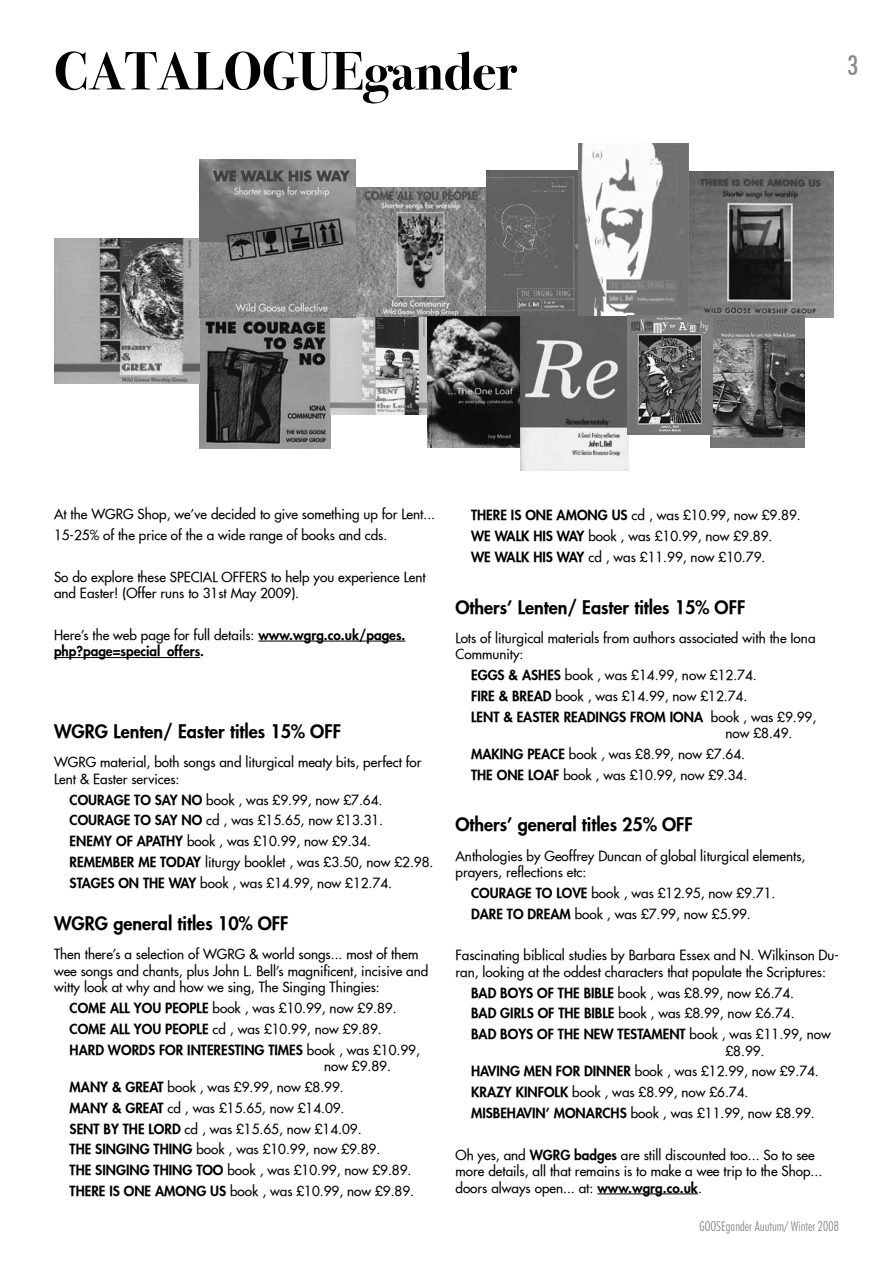
<style>
.page{position:relative;width:893px;height:1263px;background:#fff}
.page>*{position:absolute;margin:0;border:0;box-sizing:border-box;transform-origin:0 0}
.t1{font:54px "Bodoni Svty Two ITCTT Bold";color:#000}
.t2{font:500 condensed 27px "Futura BT";color:#87888a}
.t3{font:800 18px "Futura";color:#000}
.t4{font:13.5px/20.9px "Futura";color:#000}
.t5{font:800 13.5px/16.5px "Futura";color:#000}
.t6{font:300 condensed 13.5px "Futura BT";color:#87888a}
.s1{font-weight:400}
.s2{font-weight:800}
</style>
<div class="page">
<hr style="left:258px;top:641px;width:147px;height:1px;background:#000">
<hr style="left:54px;top:657px;width:146px;height:1px;background:#000">
<hr style="left:597px;top:1193px;width:101px;height:1px;background:#000">
<img style="left:355px;top:188px;width:131px;height:129px">
<img style="left:199px;top:317px;width:131px;height:131px">
<img style="left:54px;top:238px;width:146px;height:146px">
<img style="left:688px;top:172px;width:145px;height:145px">
<img style="left:711px;top:315px;width:93px;height:132px">
<img style="left:330px;top:317px;width:98px;height:98px">
<img style="left:486px;top:171px;width:92px;height:145px">
<img style="left:578px;top:144px;width:110px;height:172px">
<img style="left:428px;top:316px;width:92px;height:132px">
<img style="left:520px;top:316px;width:108px;height:155px">
<img style="left:199px;top:160px;width:156px;height:157px">
<img style="left:628px;top:315px;width:84px;height:119px">
<h1 class="t1" style="left:54px;top:27px;width:465px">CATALOGUEgander</h1>
<h2 class="t2" style="left:848px;top:49px;width:12px">3</h2>
<p class="t4" style="left:54px;top:504px;width:383px">At the WGRG Shop, we’ve decided to give something up for Lent...<br>15-25% of the price of the a wide range of books and cds.</p>
<p class="t4" style="left:54px;top:568px;width:373px;line-height:16.5px">So do explore these SPECIAL OFFERS to help you experience Lent and Easter! (Offer runs to 31st May 2009).</p>
<p class="t5" style="left:54px;top:626px;width:353px"><span class="s1">Here’s the web page for full details:</span> www.wgrg.co.uk/pages. php?page=special_offers.</p>
<h3 class="t3" style="left:54px;top:720px;width:289px">WGRG Lenten/ Easter titles 15% OFF</h3>
<p class="t4" style="left:54px;top:754px;width:369px;line-height:16.5px">WGRG material, both songs and liturgical meaty bits, perfect for<br>Lent &amp; Easter services:</p>
<p class="t4" style="left:70px;top:789px;width:365px"><span class="s2">COURAGE TO SAY NO</span> book , was £9.99, now £7.64.<br><span class="s2">COURAGE TO SAY NO</span> cd , was £15.65, now £13.31.<br><span class="s2">ENEMY OF APATHY</span> book , was £10.99, now £9.34.<br><span class="s2">REMEMBER ME TODAY</span> liturgy booklet , was £3.50, now £2.98.<br><span class="s2">STAGES ON THE WAY</span> book , was £14.99, now £12.74.</p>
<h3 class="t3" style="left:54px;top:912px;width:236px">WGRG general titles 10% OFF</h3>
<p class="t4" style="left:54px;top:946px;width:376px;line-height:16.5px">Then there’s a selection of WGRG &amp; world songs... most of them wee songs and chants, plus John L. Bell’s magnificent, incisive and witty look at why and how we sing, The Singing Thingies:</p>
<p class="t4" style="left:70px;top:998px;width:352px"><span class="s2">COME ALL YOU PEOPLE</span> book , was £10.99, now £9.89.<br><span class="s2">COME ALL YOU PEOPLE</span> cd , was £10.99, now £9.89.<br><span class="s2">HARD WORDS FOR INTERESTING TIMES</span> book , was £10.99,</p>
<p class="t4" style="left:70px;top:1056px;width:346px;text-indent:254px">now £9.89.<br><span class="s2">MANY &amp; GREAT</span> book , was £9.99, now £8.99.<br><span class="s2">MANY &amp; GREAT</span> cd , was £15.65, now £14.09.<br><span class="s2">SENT BY THE LORD</span> cd , was £15.65, now £14.09.<br><span class="s2">THE SINGING THING</span> book , was £10.99, now £9.89.<br><span class="s2">THE SINGING THING TOO</span> book , was £10.99, now £9.89.<br><span class="s2">THERE IS ONE AMONG US</span> book , was £10.99, now £9.89.</p>
<p class="t4" style="left:471px;top:505px;width:331px"><span class="s2">THERE IS ONE AMONG US</span> cd , was £10.99, now £9.89.<br><span class="s2">WE WALK HIS WAY</span> book , was £10.99, now £9.89.<br><span class="s2">WE WALK HIS WAY</span> cd , was £11.99, now £10.79.</p>
<h3 class="t3" style="left:455px;top:595px;width:291px">Others’ Lenten/ Easter titles 15% OFF</h3>
<p class="t4" style="left:455px;top:630px;width:361px;line-height:16.5px">Lots of liturgical materials from authors associated with the Iona<br>Community:</p>
<p class="t4" style="left:471px;top:665px;width:347px"><span class="s2">EGGS &amp; ASHES</span> book , was £14.99, now £12.74.<br><span class="s2">FIRE &amp; BREAD</span> book , was £14.99, now £12.74.<br><span class="s2">LENT &amp; EASTER READINGS FROM IONA</span> book , was £9.99,</p>
<p class="t4" style="left:471px;top:723px;width:323px;text-indent:254px">now £8.49.<br><span class="s2">MAKING PEACE</span> book , was £8.99, now £7.64.<br><span class="s2">THE ONE LOAF</span> book , was £10.99, now £9.34.</p>
<h3 class="t3" style="left:455px;top:813px;width:239px">Others’ general titles 25% OFF</h3>
<p class="t4" style="left:455px;top:847px;width:351px;line-height:16.5px">Anthologies by Geoffrey Duncan of global liturgical elements, prayers, reflections etc:</p>
<p class="t4" style="left:471px;top:883px;width:306px"><span class="s2">COURAGE TO LOVE</span> book , was £12.95, now £9.71.<br><span class="s2">DARE TO DREAM</span> book , was £7.99, now £5.99.</p>
<p class="t4" style="left:455px;top:947px;width:385px;line-height:16.5px">Fascinating biblical studies by Barbara Essex and N. Wilkinson Du&shy;ran, looking at the oddest characters that populate the Scriptures:</p>
<p class="t4" style="left:471px;top:982px;width:361px"><span class="s2">BAD BOYS OF THE BIBLE</span> book , was £8.99, now £6.74.<br><span class="s2">BAD GIRLS OF THE BIBLE</span> book , was £8.99, now £6.74.<br><span class="s2">BAD BOYS OF THE NEW TESTAMENT</span> book , was £11.99, now</p>
<p class="t4" style="left:471px;top:1040px;width:349px;text-indent:254px">£8.99.<br><span class="s2">HAVING MEN FOR DINNER</span> book , was £12.99, now £9.74.<br><span class="s2">KRAZY KINFOLK</span> book , was £8.99, now £6.74.<br><span class="s2">MISBEHAVIN’ MONARCHS</span> book , was £11.99, now £8.99.</p>
<p class="t4" style="left:455px;top:1146px;width:368px;line-height:16.5px">Oh yes, and <span class="s2">WGRG badges</span> are still discounted too... So to see more details, all that remains is to make a wee trip to the Shop... doors always open... at: <span class="s2">www.wgrg.co.uk</span>.</p>
<p class="t6" style="left:699px;top:1218px;width:141px">GOOSEgander Auutum/ Winter 2008</p>
</div>
